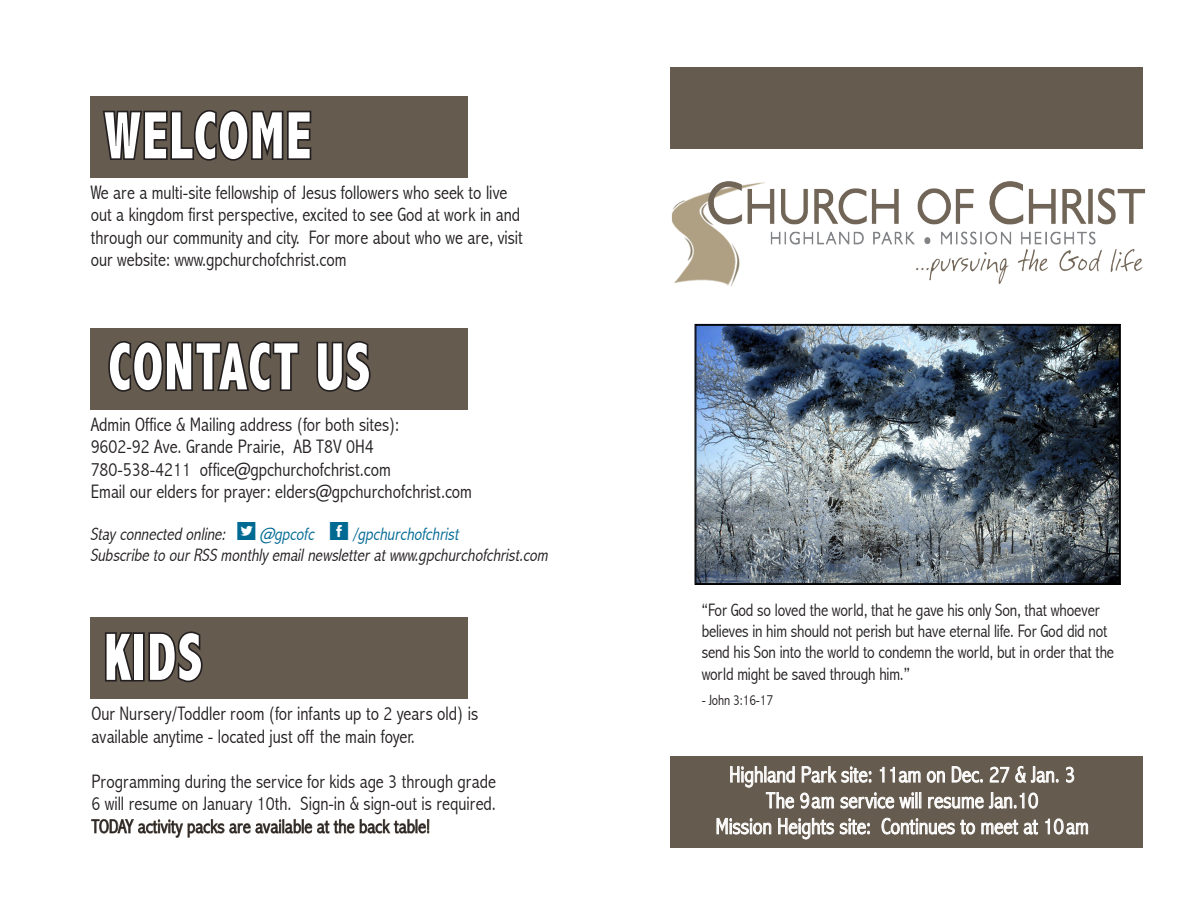
<style>
.page{position:relative;width:1188px;height:918px;background:#fff}
.page>*{position:absolute;margin:0;border:0;box-sizing:border-box;transform-origin:0 0}
.t1{font:800 condensed 67.5px "Abadi";letter-spacing:.03em;color:#fff;scale:.8 1}
.t2{font:300 condensed 22.65px "Abadi";color:#fff}
.t3{font:300 condensed 19.5px/22.5px "Abadi";color:#231f20}
.t4{font:300 condensed 18px/21.1px "Abadi";letter-spacing:-.01em;color:#231f20}
.t5{font:italic 300 condensed 18px "Abadi";color:#231f20}
.t6{font:italic 300 condensed 18px "Abadi";color:#006a93}
.t7{font:300 condensed 14.85px "Abadi";letter-spacing:-.01em;color:#231f20}
.s1{color:#231f20}
.s2{font-family:"untitled font 7";font-weight:400;font-style:normal;font-stretch:normal}
</style>
<div class="page">
<div style="left:670px;top:756px;width:473px;height:92px;background:#655b4f"></div>
<img style="left:671px;top:181px;width:474px;height:105px">
<img style="left:695px;top:324px;width:426px;height:261px">
<div style="left:696px;top:325px;width:424px;height:259px;border:1px solid #000"></div>
<div style="left:91px;top:96px;width:377px;height:82px;background:#655b4f"></div>
<div style="left:91px;top:329px;width:377px;height:81px;background:#655b4f"></div>
<svg style="left:103px;top:110px;width:209px;height:51px"></svg>
<svg style="left:108px;top:341px;width:192px;height:51px"></svg>
<svg style="left:316px;top:341px;width:55px;height:51px"></svg>
<svg style="left:716px;top:766px;width:372px;height:74px"></svg>
<svg style="left:91px;top:818px;width:339px;height:20px"></svg>
<div style="left:91px;top:618px;width:377px;height:81px;background:#655b4f"></div>
<svg style="left:105px;top:632px;width:28px;height:50px"></svg>
<div style="left:133px;top:632px;width:12px;height:50px;border:3px solid #231f20"></div>
<svg style="left:148px;top:631px;width:55px;height:52px"></svg>
<div style="left:670px;top:67px;width:473px;height:82px;background:#655b4f"></div>
<p class="t1" style="left:104px;top:97px;width:260px">WELCOME</p>
<p class="t3" style="left:91px;top:181px;width:434px">We are a multi-site fellowship of Jesus followers who seek to live out a kingdom first perspective, excited to see God at work in and through our community and city. For more about who we are, visit our website: www.gpchurchofchrist.com</p>
<p class="t1" style="left:108px;top:328px;width:329px">CONTACT US</p>
<p class="t3" style="left:91px;top:413px;width:310px">Admin Office &amp; Mailing address (for both sites):</p>
<p class="t3" style="left:91px;top:436px;width:285px">9602-92 Ave. Grande Prairie, AB T8V 0H4</p>
<p class="t3" style="left:91px;top:458px;width:302px">780-538-4211 office@gpchurchofchrist.com</p>
<p class="t3" style="left:91px;top:481px;width:383px">Email our elders for prayer: elders@gpchurchofchrist.com</p>
<p class="t6" style="left:90px;top:524px;width:374px"><span class="s1">Stay connected online:</span> <span class="s2">t</span> @gpcofc <span class="s2">f</span> /gpchurchofchrist</p>
<p class="t5" style="left:90px;top:545px;width:463px">Subscribe to ourRSS monthly emailnewsletteratwww.gpchurchofchrist.com</p>
<p class="t1" style="left:104px;top:618px;width:124px">KIDS</p>
<p class="t3" style="left:92px;top:703px;width:388px">Our Nursery/Toddler room (for infants up to 2 years old) is available anytime - located just off the main foyer.</p>
<p class="t3" style="left:92px;top:770px;width:406px">Programming during the service for kids age 3 through grade<br>6 will resume on January 10th. Sign-in &amp; sign-out is required.</p>
<p class="t3" style="left:92px;top:815px;width:340px">TODAY activity packs are available at the back table!</p>
<p class="t4" style="left:702px;top:599px;width:414px">“For God so loved the world, that he gave his only Son, that whoever believes in him should not perish but have eternal life. For God did not send his Son into the world to condemn the world, but in order that the world might be saved through him.”</p>
<p class="t7" style="left:702px;top:692px;width:73px">- John 3:16-17</p>
<p class="t2" style="left:729px;top:761px;width:347px">Highland Park site: 11am on Dec. 27 &amp; Jan. 3</p>
<p class="t2" style="left:766px;top:787px;width:274px">The 9am service will resume Jan.10</p>
<p class="t2" style="left:716px;top:813px;width:375px">Mission Heights site: Continues to meet at 10am</p>
</div>
